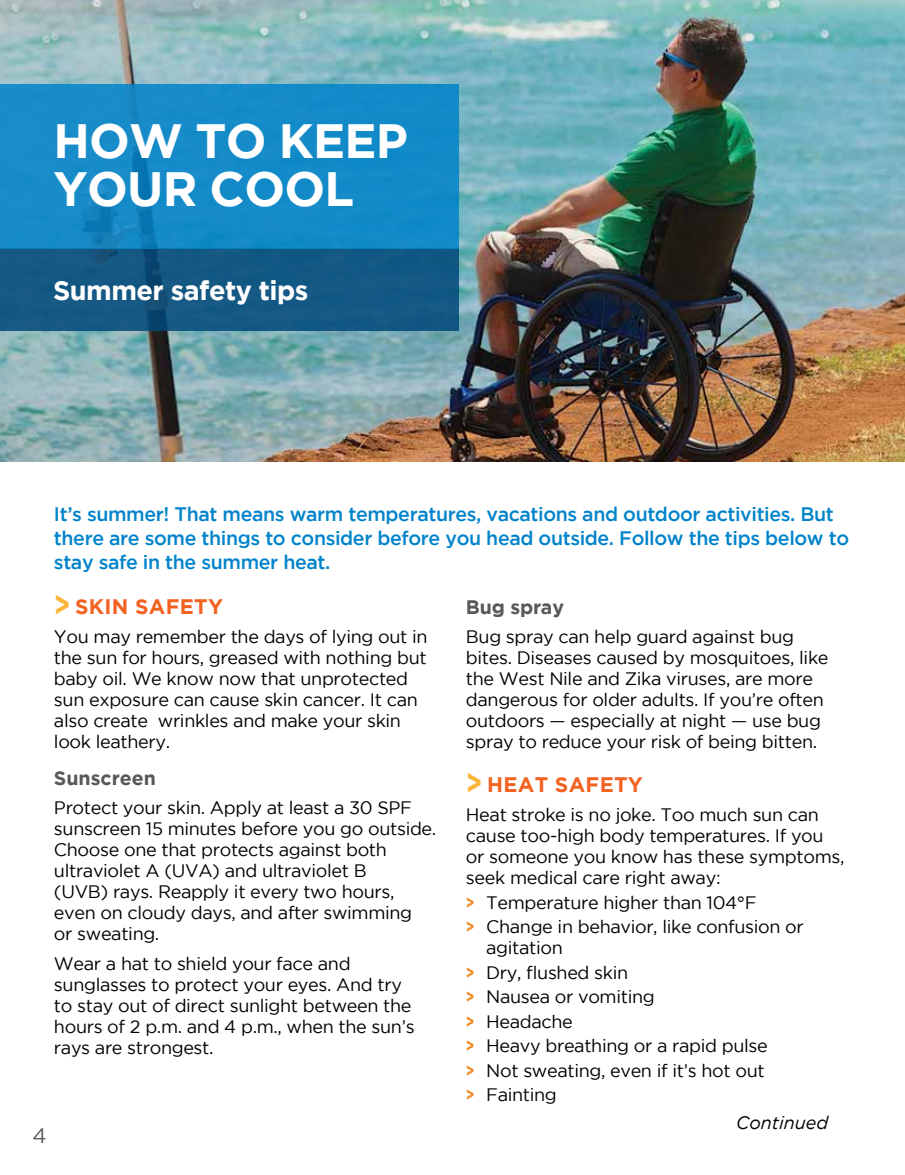
<style>
.page{position:relative;width:905px;height:1175px;background:#fff}
.page>*{position:absolute;margin:0;border:0;box-sizing:border-box;transform-origin:0 0}
.t1{font:700 48px/48px "Gotham";letter-spacing:-.015em;color:#fff}
.t2{font:700 27px "Gotham";letter-spacing:-.02em;color:#fff}
.t3{font:700 21px "Gotham";letter-spacing:.015em;color:#f26322}
.t4{font:21px "Gotham";color:#58595b}
.t5{font:500 19.5px/24px "Gotham";letter-spacing:-.02em;color:#0083ca}
.t6{font:700 19.5px "Gotham";color:#58595b}
.t7{font:18px/21px "Gotham";letter-spacing:-.02em;color:#000}
.t8{font:italic 18px "Gotham";color:#000}
.s1{font-size:34.5px;color:#fcb53b}
.s2{font-weight:700;color:#f6861f}
</style>
<div class="page">
<img style="left:0;top:0;width:904px;height:461px">
<div style="left:0;top:248px;width:458px;height:82px;background:#145984"></div>
<div style="left:0;top:84px;width:458px;height:164px;background:#158bc8"></div>
<p class="t1" style="left:53px;top:116px;width:356px">HOW TO KEEP<br>YOUR COOL</p>
<p class="t2" style="left:53px;top:275px;width:257px">Summer safety tips</p>
<p class="t4" style="left:32px;top:1124px;width:16px">4</p>
<p class="t5" style="left:54px;top:502px;width:796px">It’s summer! That means warm temperatures, vacations and outdoor activities. But there are some things to consider before you head outside. Follow the tips below to stay safe in the summer heat.</p>
<p class="t3" style="left:54px;top:594px;width:171px"><span class="s1">&gt;</span> SKIN SAFETY</p>
<p class="t7" style="left:54px;top:625px;width:375px">You may remember the days of lying out in the sun for hours, greased with nothing but baby oil. We know now that unprotected sun exposure can cause skin cancer. It can also create wrinkles and make your skin look leathery.</p>
<p class="t6" style="left:54px;top:767px;width:103px">Sunscreen</p>
<p class="t7" style="left:54px;top:797px;width:384px">Protect your skin. Apply at least a 30 SPF sunscreen 15 minutes before you go outside.<br>Choose one that protects against both ultraviolet A (UVA) and ultraviolet B<br>(UVB) rays. Reapply it every two hours, even on cloudy days, and after swimming<br>or sweating.</p>
<p class="t7" style="left:54px;top:952px;width:362px">Wear a hat to shield your face and sunglasses to protect your eyes. And try to stay out of direct sunlight between the hours of 2 p.m. and 4 p.m., when the sun’s rays are strongest.</p>
<p class="t6" style="left:466px;top:595px;width:100px">Bug spray</p>
<p class="t7" style="left:466px;top:625px;width:364px">Bug spray can help guard against bug bites. Diseases caused by mosquitoes, like the West Nile and Zika viruses, are more dangerous for older adults. If you’re often outdoors — especially at night — use bug spray to reduce your risk of being bitten.</p>
<p class="t3" style="left:466px;top:772px;width:178px"><span class="s1">&gt;</span> HEAT SAFETY</p>
<p class="t7" style="left:466px;top:804px;width:380px">Heat stroke is no joke. Too much sun can cause too-high body temperatures. If you or someone you know has these symptoms, seek medical care right away:</p>
<p class="t7" style="left:466px;top:889px;width:339px;line-height:24.5px"><span class="s2">&gt;</span> Temperature higher than 104°F<br><span class="s2">&gt;</span> Change in behavior, like confusion or</p>
<p class="t7" style="left:486px;top:937px;width:78px">agitation</p>
<p class="t7" style="left:466px;top:959px;width:303px;line-height:24.5px"><span class="s2">&gt;</span> Dry, flushed skin<br><span class="s2">&gt;</span> Nausea or vomiting<br><span class="s2">&gt;</span> Headache<br><span class="s2">&gt;</span> Heavy breathing or a rapid pulse <span class="s2">&gt;</span> Not sweating, even if it’s hot out <span class="s2">&gt;</span> Fainting</p>
<p class="t8" style="left:736px;top:1112px;width:94px">Continued</p>
</div>
